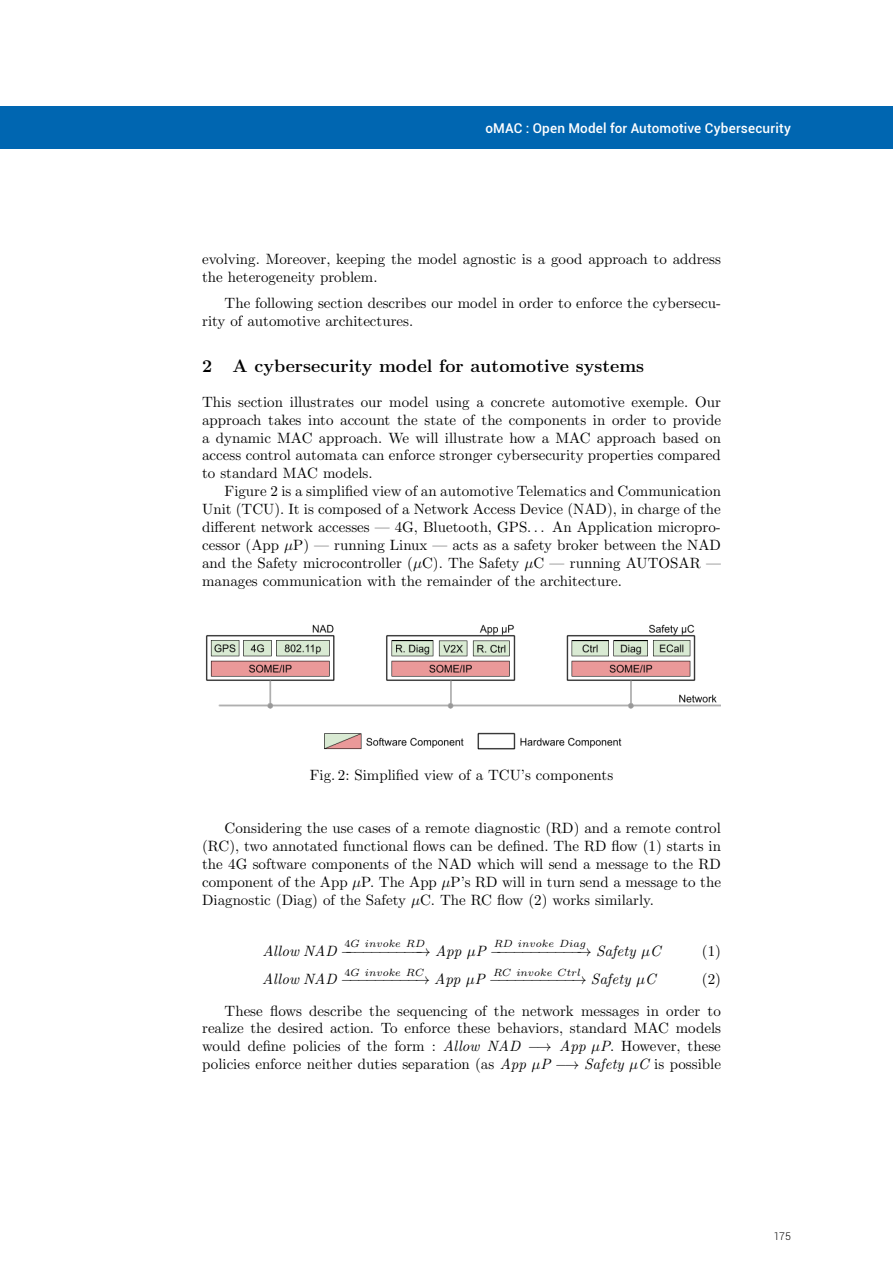
<style>
.page{position:relative;width:893px;height:1263px;background:#fff}
.page>*{position:absolute;margin:0;border:0;box-sizing:border-box;transform-origin:0 0}
.t1{font:18px "CMBX12";color:#000}
.t2{font:15px/18px "CMR10";color:#000;text-align:justify}
.t3{font:15px "CMSY10";color:#000}
.t4{font:500 13.5px "Roboto";letter-spacing:.015em;color:#fff}
.t5{font:10.5px "CMMI7";letter-spacing:.005em;color:#000}
.t6{font:300 10.5px "Roboto";color:#000}
.s1{font-family:"CMMI10"}
.s2{font-family:"CMTI10"}
.s3{font-family:"CMR7"}
.s4{font-family:"CMSY10"}
</style>
<div class="page">
<img style="left:205px;top:624px;width:516px;height:126px">
<div style="left:0;top:106px;width:893px;height:43px;background:#0066b1"></div>
<p class="t4" style="left:485px;top:118px;width:307px">oMAC : Open Model for Automotive Cybersecurity</p>
<p class="t2" style="left:202px;top:251px;width:520px">evolving. Moreover, keeping the model agnostic is a good approach to address the heterogeneity problem.</p>
<p class="t2" style="left:202px;top:295px;width:520px;text-indent:22px">The following section describes our model in order to enforce the cybersecu&shy;rity of automotive architectures.</p>
<p class="t1" style="left:202px;top:359px;width:444px">2 A cybersecurity model for automotive systems</p>
<p class="t2" style="left:202px;top:394px;width:520px">This section illustrates our model using a concrete automotive exemple. Our approach takes into account the state of the components in order to provide a dynamic MAC approach. We will illustrate how a MAC approach based on access control automata can enforce stronger cybersecurity properties compared to standard MAC models.</p>
<p class="t2" style="left:202px;top:484px;width:520px;text-indent:22px">Figure 2 is a simplified view of an automotive Telematics and Communication Unit (TCU). It is composed of a Network Access Device (NAD), in charge of the different network accesses — 4G, Bluetooth, GPS. . . An Application micropro&shy;cessor (App <span class="s1">µ</span>P) — running Linux — acts as a safety broker between the NAD and the Safety microcontroller (<span class="s1">µ</span>C). The Safety <span class="s1">µ</span>C — running AUTOSAR — manages communication with the remainder of the architecture.</p>
<p class="t2" style="left:310px;top:767px;width:305px">Fig. 2: Simplified view of a TCU’s components</p>
<p class="t2" style="left:202px;top:821px;width:520px;text-indent:22px">Considering the use cases of a remote diagnostic (RD) and a remote control (RC), two annotated functional flows can be defined. The RD flow (1) starts in the 4G software components of the NAD which will send a message to the RD component of the App <span class="s1">µ</span>P. The App <span class="s1">µ</span>P’s RD will in turn send a message to the Diagnostic (Diag) of the Safety <span class="s1">µ</span>C. The RC flow (2) works similarly.</p>
<p class="t3" style="left:262px;top:942px;width:400px"><span class="s2">A l l o w NA D</span> −−−−−−−−−−→ <span class="s2">A p p</span> <span class="s1">µ</span> <span class="s2">P</span> −−−−−−−−−−−→ <span class="s2">S afe t y</span> <span class="s1">µ</span> <span class="s2">C</span></p>
<p class="t5" style="left:345px;top:939px;width:82px"><span class="s3">4</span>G invoke RD</p>
<p class="t5" style="left:494px;top:939px;width:93px">RD invoke Diag</p>
<p class="t2" style="left:702px;top:943px;width:21px">(1)</p>
<p class="t5" style="left:345px;top:968px;width:80px"><span class="s3">4</span>G invoke RC</p>
<p class="t5" style="left:493px;top:968px;width:89px">RC invoke Ctrl</p>
<p class="t2" style="left:225px;top:965px;width:498px;line-height:31.2px;text-align:right">(2)<br>These flows describe the sequencing of the network messages in order to</p>
<p class="t2" style="left:202px;top:1021px;width:520px">realize the desired action. To enforce these behaviors, standard MAC models would define policies of the form : <span class="s2">Allow NAD</span> <span class="s4">−→</span> <span class="s2">App</span> <span class="s1">µ</span><span class="s2">P</span>. However, these policies enforce neither duties separation (as <span class="s2">App</span> <span class="s1">µ</span><span class="s2">P</span> <span class="s4">−→</span> <span class="s2">Safety</span> <span class="s1">µ</span><span class="s2">C</span> is possible</p>
<p class="t3" style="left:262px;top:970px;width:395px"><span class="s2">A l l o w NA D</span> −−−−−−−−−→ <span class="s2">A p p</span> <span class="s1">µ</span> <span class="s2">P</span> −−−−−−−−−−→ <span class="s2">S afe t y</span> <span class="s1">µ</span> <span class="s2">C</span></p>
<p class="t6" style="left:774px;top:1229px;width:18px">175</p>
</div>
